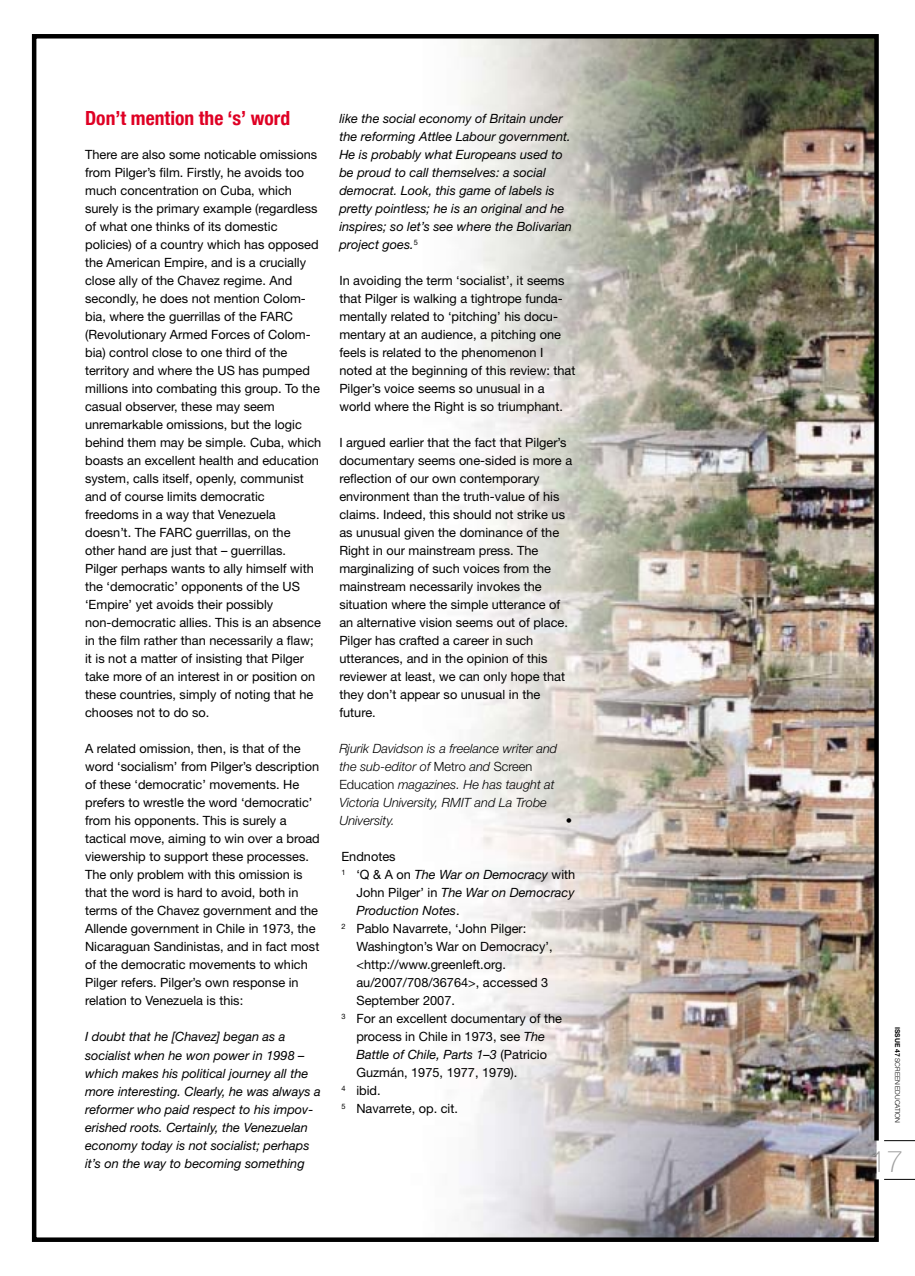
<style>
.page{position:relative;width:915px;height:1276px;background:#fff}
.page>*{position:absolute;margin:0;border:0;box-sizing:border-box;transform-origin:0 0}
.t1{font:100 30px "Helvetica Neue";color:#a0a0a0}
.t2{font:700 condensed 19.5px "Helvetica Neue";color:#df0024}
.t3{font:12.75px/18px "Helvetica Neue";color:#000}
.t4{font:italic 12.75px/18px "Helvetica Neue";color:#000}
.t5{font:italic 300 12.75px/18px "Helvetica Neue";color:#000}
.t6{font:300 6.75px "Helvetica Neue";color:#000}
.s1{font-style:normal}
.s2{font-style:italic}
.s3{font-weight:700}
</style>
<div class="page">
<img style="left:31px;top:34px;width:848px;height:1208px">
<hr style="left:883px;top:1140px;width:31px;height:1px;background:#000">
<hr style="left:883px;top:1179px;width:31px;height:1px;background:#000">
<h2 class="t2" style="left:85px;top:106px;width:206px">Don’t mention the ‘s’ word</h2>
<p class="t3" style="left:85px;top:145px;width:238px">There are also some noticable omissions from Pilger’s film. Firstly, he avoids too much concentration on Cuba, which surely is the primary example (regardless of what one thinks of its domestic policies) of a country which has opposed the American Empire, and is a crucially close ally of the Chavez regime. And secondly, he does not mention Colom&shy;bia, where the guerrillas of the FARC (Revolutionary Armed Forces of Colom&shy;bia) control close to one third of the territory and where the US has pumped millions into combating this group. To the casual observer, these may seem unremarkable omissions, but the logic behind them may be simple. Cuba, which boasts an excellent health and education system, calls itself, openly, communist and of course limits democratic freedoms in a way that Venezuela doesn’t. The FARC guerrillas, on the other hand are just that – guerrillas.<br>Pilger perhaps wants to ally himself with the ‘democratic’ opponents of the US ‘Empire’ yet avoids their possibly non-democratic allies. This is an absence in the film rather than necessarily a flaw; it is not a matter of insisting that Pilger take more of an interest in or position on these countries, simply of noting that he chooses not to do so.</p>
<p class="t3" style="left:85px;top:739px;width:236px">A related omission, then, is that of the word ‘socialism’ from Pilger’s description of these ‘democratic’ movements. He prefers to wrestle the word ‘democratic’ from his opponents. This is surely a tactical move, aiming to win over a broad viewership to support these processes.<br>The only problem with this omission is that the word is hard to avoid, both in terms of the Chavez government and the Allende government in Chile in 1973, the Nicaraguan Sandinistas, and in fact most of the democratic movements to which Pilger refers. Pilger’s own response in relation to Venezuela is this:</p>
<p class="t4" style="left:85px;top:1027px;width:237px">I doubt that he [Chavez] began as a socialist when he won power in 1998 – which makes his political journey all the more interesting. Clearly, he was always a reformer who paid respect to his impov&shy;erished roots. Certainly, the Venezuelan economy today is not socialist; perhaps it’s on the way to becoming something</p>
<p class="t4" style="left:339px;top:109px;width:234px">like the social economy of Britain under the reforming Attlee Labour government.<br>He is probably what Europeans used to be proud to call themselves: a social democrat. Look, this game of labels is pretty pointless; he is an original and he inspires; so let’s see where the Bolivarian project goes.<sup>5</sup></p>
<p class="t3" style="left:339px;top:271px;width:237px">In avoiding the term ‘socialist’, it seems that Pilger is walking a tightrope funda&shy;mentally related to ‘pitching’ his docu&shy;mentary at an audience, a pitching one feels is related to the phenomenon I noted at the beginning of this review: that Pilger’s voice seems so unusual in a world where the Right is so triumphant.</p>
<p class="t3" style="left:339px;top:433px;width:234px">I argued earlier that the fact that Pilger’s documentary seems one-sided is more a reflection of our own contemporary environment than the truth-value of his claims. Indeed, this should not strike us as unusual given the dominance of the Right in our mainstream press. The marginalizing of such voices from the mainstream necessarily invokes the situation where the simple utterance of an alternative vision seems out of place.<br>Pilger has crafted a career in such utterances, and in the opinion of this reviewer at least, we can only hope that they don’t appear so unusual in the future.</p>
<p class="t5" style="left:339px;top:739px;width:219px">Rjurik Davidson is a freelance writer and the sub-editor of <span class="s1">Metro</span> and <span class="s1">Screen Education</span> magazines. He has taught at Victoria University, RMIT and La Trobe University.</p>
<p class="t5" style="left:565px;top:811px;width:8px">•</p>
<p class="t3" style="left:341px;top:847px;width:56px">Endnotes</p>
<p class="t4" style="left:341px;top:865px;width:235px"><sup>1</sup> <span class="s1">‘Q &amp; A on</span> The War on Democracy <span class="s1">with</span></p>
<p class="t4" style="left:356px;top:883px;width:219px"><span class="s1">John Pilger’ in</span> The War on Democracy</p>
<p class="t4" style="left:356px;top:901px;width:105px">Production Notes<span class="s1">.</span></p>
<p class="t3" style="left:341px;top:919px;width:186px"><sup>2</sup> Pablo Navarrete, ‘John Pilger:</p>
<p class="t3" style="left:356px;top:937px;width:198px">Washington’s War on Democracy’,</p>
<p class="t3" style="left:356px;top:955px;width:151px">&lt;http://www.greenleft.org.</p>
<p class="t3" style="left:356px;top:973px;width:193px">au/2007/708/36764&gt;, accessed 3</p>
<p class="t3" style="left:356px;top:991px;width:100px">September 2007.</p>
<p class="t3" style="left:341px;top:1009px;width:222px"><sup>3</sup> For an excellent documentary of the</p>
<p class="t3" style="left:356px;top:1027px;width:190px">process in Chile in 1973, see <span class="s2">The</span></p>
<p class="t4" style="left:356px;top:1045px;width:192px">Battle of Chile, Parts 1–3 <span class="s1">(Patricio</span></p>
<p class="t3" style="left:356px;top:1063px;width:162px">Guzmán, 1975, 1977, 1979).</p>
<p class="t3" style="left:341px;top:1081px;width:41px"><sup>4</sup> ibid.</p>
<p class="t3" style="left:341px;top:1099px;width:118px"><sup>5</sup> Navarrete, op. cit.</p>
<p class="t6" style="left:901px;top:1027px;width:98px;rotate:90deg"><span class="s3">ISSUE 47</span> SCREEN EDUCATION</p>
<h1 class="t1" style="left:869px;top:1144px;width:35px">17</h1>
</div>
